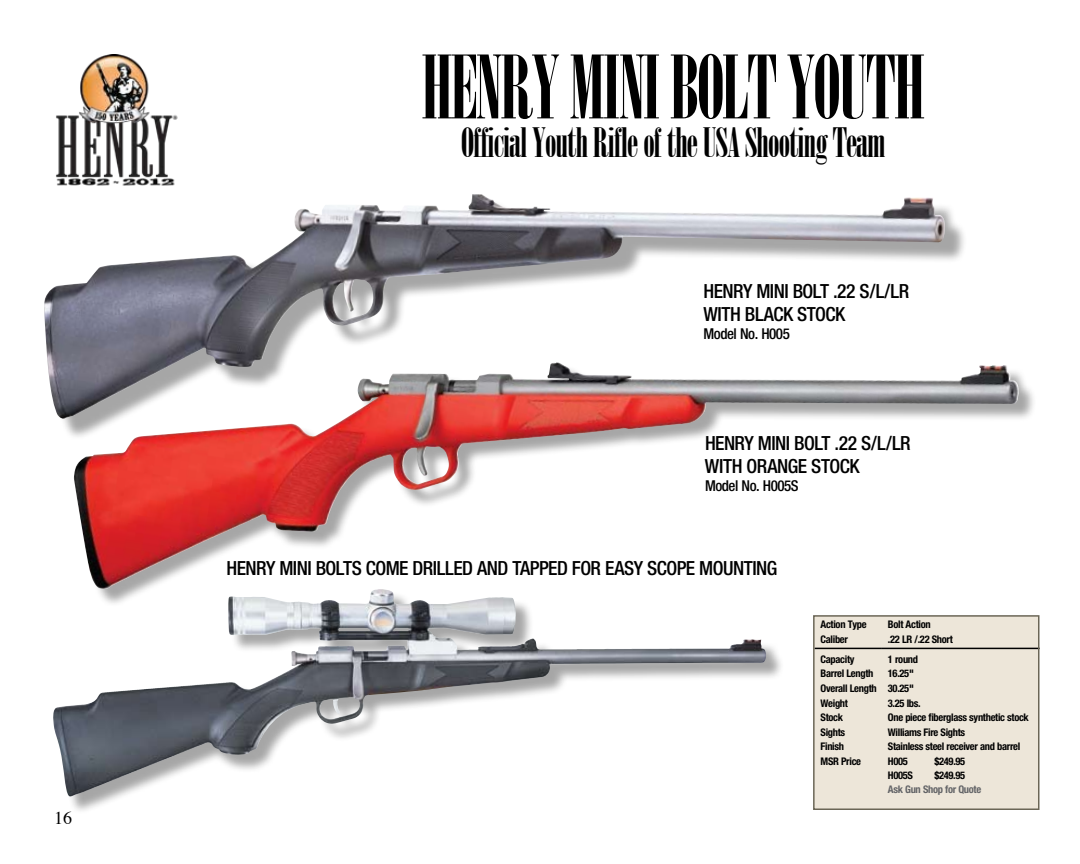
<style>
.page{position:relative;width:1080px;height:864px;background:#fff}
.page>*{position:absolute;margin:0;border:0;box-sizing:border-box;transform-origin:0 0}
.t1{font:87px "Onyx";letter-spacing:-.02em;color:#000}
.t2{font:40.5px "Onyx";letter-spacing:-.02em;color:#000;scale:1.04 1}
.t3{font:500 condensed 19.5px/22.5px "Helvetica Neue";letter-spacing:-.03em;color:#000}
.t4{font:18px "Times";color:#000}
.t5{font:500 condensed 15px "Helvetica Neue";letter-spacing:-.03em;color:#000}
.t6{font:700 condensed 10.5px/14.7px "Helvetica Neue";letter-spacing:-.03em;color:#000;text-align:justify}
.t7{font:700 condensed 10.5px "Helvetica Neue";letter-spacing:-.03em;color:#636467}
</style>
<div class="page">
<div style="left:55px;top:591px;width:729px;height:223px;background:#000;opacity:.35"></div>
<img style="left:219px;top:606px;width:189px;height:83px">
<img style="left:44px;top:194px;width:902px;height:226px">
<div style="left:76px;top:364px;width:961px;height:242px;background:#000;opacity:.35"></div>
<img style="left:74px;top:363px;width:945px;height:226px">
<div style="left:814px;top:616px;width:225px;height:193px;background:#ede6d9"></div>
<hr style="left:815px;top:648px;width:67px;height:1px;background:#000">
<hr style="left:882px;top:648px;width:158px;height:1px;background:#000">
<div style="left:813px;top:615px;width:227px;height:195px;border:2px solid #6b6656"></div>
<img style="left:56px;top:54px;width:122px;height:132px">
<h3 class="t4" style="left:54px;top:801px;width:19px">16</h3>
<h1 class="t1" style="left:422px;top:37px;width:500px">Henry Mini Bolt Youth</h1>
<h2 class="t2" style="left:461px;top:120px;width:410px">Official Youth Rifle of the USA Shooting Team</h2>
<h3 class="t3" style="left:703px;top:280px;width:206px">HENRY MINI BOLT .22 S/L/LR<br>WITH BLACK STOCK</h3>
<h3 class="t5" style="left:704px;top:325px;width:88px">MODEL NO. H005</h3>
<h3 class="t3" style="left:705px;top:432px;width:206px">HENRY MINI BOLT .22 S/L/LR<br>WITH ORANGE STOCK</h3>
<h3 class="t5" style="left:705px;top:477px;width:94px">MODEL NO. H005S</h3>
<h3 class="t3" style="left:226px;top:557px;width:552px">HENRY MINI BOLTS COME DRILLED AND TAPPED FOR EASY SCOPE MOUNTING</h3>
<p class="t6" style="left:821px;top:617px;width:48px">Action Type</p>
<p class="t6" style="left:888px;top:617px;width:44px">Bolt Action</p>
<p class="t6" style="left:821px;top:631px;width:29px">Caliber</p>
<p class="t6" style="left:888px;top:631px;width:67px">.22 LR /.22 Short</p>
<p class="t6" style="left:821px;top:651px;width:35px">Capacity</p>
<p class="t6" style="left:888px;top:651px;width:32px">1 round</p>
<p class="t6" style="left:821px;top:666px;width:54px">Barrel Length</p>
<p class="t6" style="left:821px;top:666px;width:95px;text-indent:67px">16.25" Overall Length 30.25" Weight</p>
<p class="t6" style="left:888px;top:695px;width:34px">3.25 lbs.</p>
<p class="t6" style="left:821px;top:710px;width:24px">Stock</p>
<p class="t6" style="left:888px;top:710px;width:142px">One piece fiberglass synthetic stock</p>
<p class="t6" style="left:821px;top:725px;width:26px">Sights</p>
<p class="t6" style="left:888px;top:725px;width:79px">Williams Fire Sights</p>
<p class="t6" style="left:821px;top:739px;width:25px">Finish</p>
<p class="t6" style="left:888px;top:739px;width:134px">Stainless steel receiver and barrel</p>
<p class="t6" style="left:821px;top:754px;width:42px">MSR Price</p>
<p class="t6" style="left:888px;top:754px;width:22px">H005</p>
<p class="t6" style="left:934px;top:754px;width:32px">$249.95</p>
<p class="t6" style="left:888px;top:767px;width:27px">H005S</p>
<p class="t6" style="left:934px;top:767px;width:32px">$249.95</p>
<p class="t7" style="left:888px;top:783px;width:95px">Ask Gun Shop for Quote</p>
</div>
